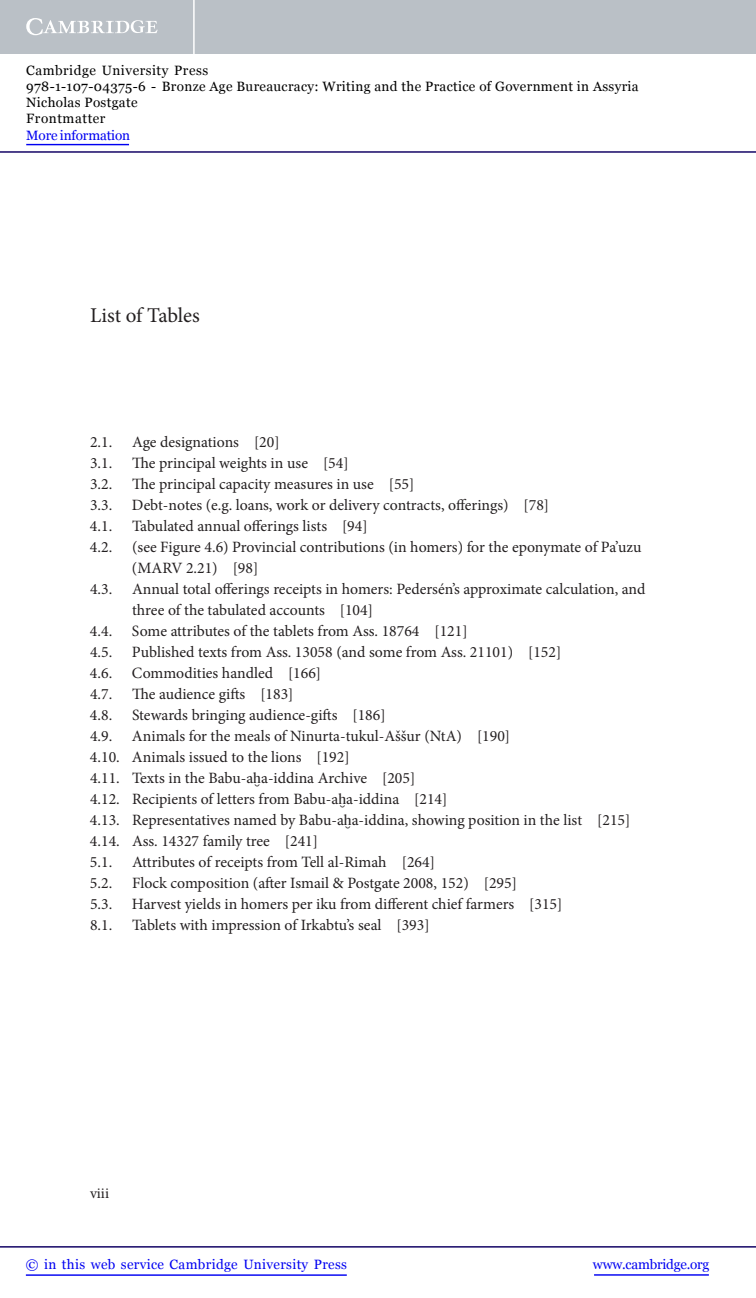
<style>
.page{position:relative;width:756px;height:1298px;background:#fff}
.page>*{position:absolute;margin:0;border:0;box-sizing:border-box;transform-origin:0 0}
.t1{font:21px "Minion Pro";letter-spacing:-.005em;color:#231f20}
.t2{font:15.75px/21px "Minion Pro";color:#231f20}
.t3{font:15px "Minion Pro";color:#231f20}
.t4{font:13.5px/16.2px "Georgia";letter-spacing:.025em;color:#000}
.t5{font:13.5px "Georgia";letter-spacing:.025em;color:#0000f1}
.t6{font:13.5px "Georgia";letter-spacing:-.015em;color:#0000f1}
.t7{font:13.5px "Georgia";letter-spacing:-.01em;color:#0000f1}
.s1{font-size:15px}
.s2{font-family:"Semiramis Unicode"}
</style>
<div class="page">
<div style="left:0;top:0;width:756px;height:54px;background:#bac0c6"></div>
<svg style="left:26px;top:18px;width:132px;height:17px"></svg>
<hr style="left:193px;top:0;width:2px;height:54px;background:#fff">
<hr style="left:0;top:151px;width:756px;height:2px;background:#150666">
<hr style="left:594px;top:1274px;width:115px;height:1px;background:#0000f1">
<hr style="left:0;top:1246px;width:756px;height:1px;background:#150666">
<hr style="left:26px;top:1274px;width:321px;height:1px;background:#0000f1">
<hr style="left:26px;top:144px;width:103px;height:1px;background:#0000f1">
<p class="t4" style="left:26px;top:62px;width:614px">Cambridge University Press<br>978-1-107-04375-6 - Bronze Age Bureaucracy: Writing and the Practice of Government in Assyria Nicholas Postgate<br>Frontmatter</p>
<p class="t7" style="left:26px;top:127px;width:105px">More information</p>
<h1 class="t1" style="left:90px;top:307px;width:111px">List of Tables</h1>
<p class="t2" style="left:90px;top:432px;width:24px">2.1.</p>
<p class="t2" style="left:132px;top:432px;width:149px">Age designations <span class="s1">[</span>20<span class="s1">]</span></p>
<p class="t2" style="left:90px;top:453px;width:24px">3.1.</p>
<p class="t2" style="left:132px;top:453px;width:218px">The principal weights in use <span class="s1">[</span>54<span class="s1">]</span></p>
<p class="t2" style="left:90px;top:474px;width:24px">3.2.</p>
<p class="t2" style="left:132px;top:474px;width:284px">The principal capacity measures in use <span class="s1">[</span>55<span class="s1">]</span></p>
<p class="t2" style="left:90px;top:495px;width:24px">3.3.</p>
<p class="t2" style="left:132px;top:495px;width:419px">Debt-notes (e.g. loans, work or delivery contracts, offerings) <span class="s1">[</span>78<span class="s1">]</span></p>
<p class="t2" style="left:90px;top:516px;width:24px">4.1.</p>
<p class="t2" style="left:132px;top:516px;width:237px">Tabulated annual offerings lists <span class="s1">[</span>94<span class="s1">]</span></p>
<p class="t2" style="left:90px;top:537px;width:24px">4.2.</p>
<p class="t2" style="left:132px;top:537px;width:511px">(see Figure 4.6) Provincial contributions (in homers) for the eponymate of Pa’uzu (MARV 2.21) <span class="s1">[</span>98<span class="s1">]</span></p>
<p class="t2" style="left:90px;top:579px;width:24px">4.3.</p>
<p class="t2" style="left:132px;top:579px;width:515px">Annual total offerings receipts in homers: Pedersén’s approximate calculation, and three of the tabulated accounts <span class="s1">[</span>104<span class="s1">]</span></p>
<p class="t2" style="left:90px;top:621px;width:24px">4.4.</p>
<p class="t2" style="left:132px;top:621px;width:337px">Some attributes of the tablets from Ass. 18764 <span class="s1">[</span>121<span class="s1">]</span></p>
<p class="t2" style="left:90px;top:642px;width:24px">4.5.</p>
<p class="t2" style="left:132px;top:642px;width:431px">Published texts from Ass. 13058 (and some from Ass. 21101) <span class="s1">[</span>152<span class="s1">]</span></p>
<p class="t2" style="left:90px;top:663px;width:24px">4.6.</p>
<p class="t2" style="left:132px;top:663px;width:191px">Commodities handled <span class="s1">[</span>166<span class="s1">]</span></p>
<p class="t2" style="left:90px;top:684px;width:24px">4.7.</p>
<p class="t2" style="left:132px;top:684px;width:163px">The audience gifts <span class="s1">[</span>183<span class="s1">]</span></p>
<p class="t2" style="left:90px;top:705px;width:24px">4.8.</p>
<p class="t2" style="left:132px;top:705px;width:255px">Stewards bringing audience-gifts <span class="s1">[</span>186<span class="s1">]</span></p>
<p class="t2" style="left:90px;top:726px;width:24px">4.9.</p>
<p class="t2" style="left:90px;top:726px;width:542px;text-indent:42px">Animals for the meals of Ninurta-tukul-Aššur (NtA) <span class="s1">[</span>190<span class="s1">]<br></span>4.10. Animals issued to the lions <span class="s1">[</span>192<span class="s1">]<br></span>4.11. Texts in the Babu-a <span class="s2">ḫ</span> a-iddina Archive <span class="s1">[</span>205<span class="s1">]<br></span>4.12. Recipients of letters from Babu-a <span class="s2">ḫ</span> a-iddina <span class="s1">[</span>214<span class="s1">]<br></span>4.13. Representatives named by Babu-a <span class="s2">ḫ</span> a-iddina, showing position in the list <span class="s1">[</span>215<span class="s1">] </span>4.14. Ass. 14327 family tree <span class="s1">[</span>241<span class="s1">]<br></span>5.1.</p>
<p class="t2" style="left:132px;top:852px;width:304px">Attributes of receipts from Tell al-Rimah <span class="s1">[</span>264<span class="s1">]</span></p>
<p class="t2" style="left:90px;top:873px;width:24px">5.2.</p>
<p class="t2" style="left:132px;top:873px;width:386px">Flock composition (after Ismail &amp; Postgate 2008, 152) <span class="s1">[</span>295<span class="s1">]</span></p>
<p class="t2" style="left:90px;top:894px;width:24px">5.3.</p>
<p class="t2" style="left:132px;top:894px;width:432px">Harvest yields in homers per iku from different chief farmers <span class="s1">[</span>315<span class="s1">]</span></p>
<p class="t2" style="left:90px;top:915px;width:24px">8.1.</p>
<p class="t2" style="left:132px;top:915px;width:299px">Tablets with impression of Irkabtu’s seal <span class="s1">[</span>393<span class="s1">]</span></p>
<p class="t3" style="left:90px;top:1187px;width:21px">viii</p>
<p class="t5" style="left:26px;top:1256px;width:323px">© in this web service Cambridge University Press</p>
<p class="t6" style="left:593px;top:1256px;width:118px">www.cambridge.org</p>
</div>
